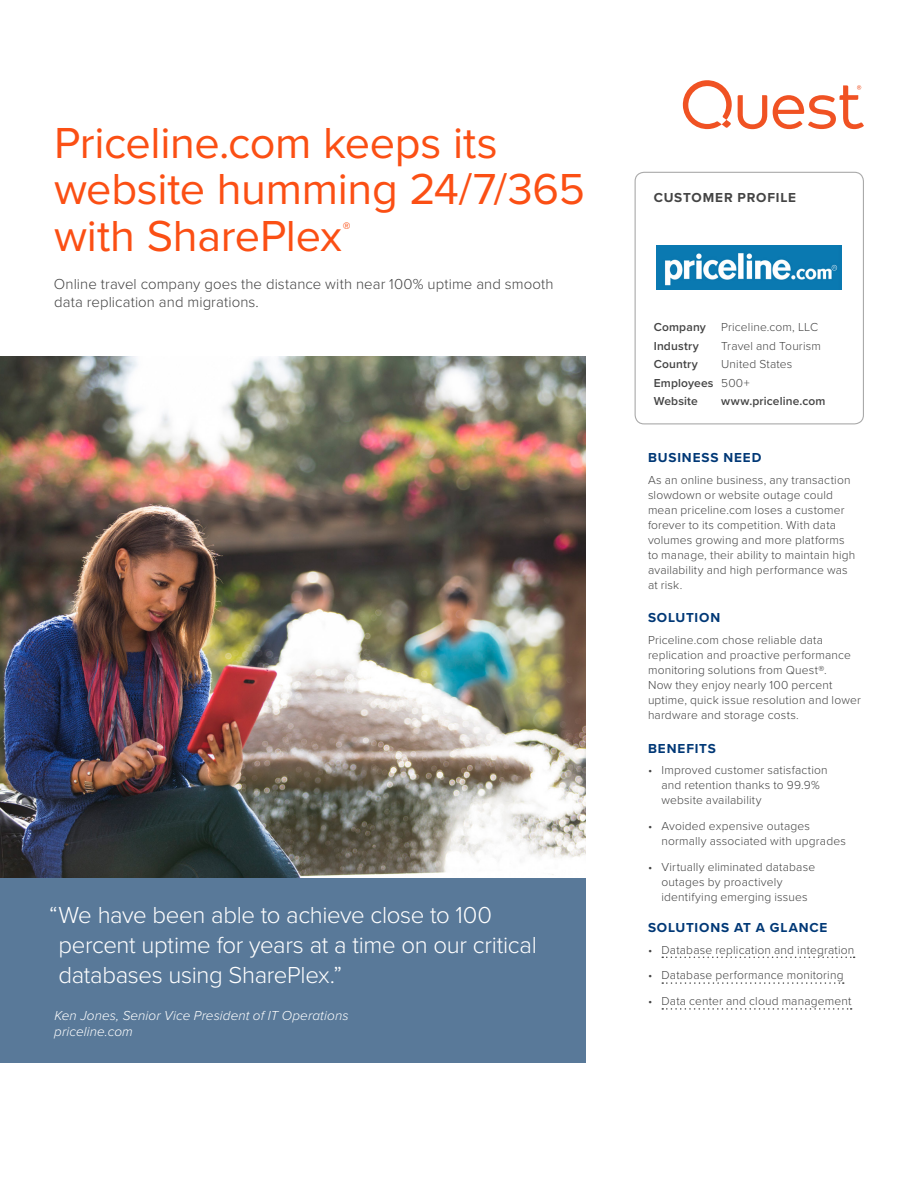
<style>
.page{position:relative;width:918px;height:1188px;background:#fff}
.page>*{position:absolute;margin:0;border:0;box-sizing:border-box;transform-origin:0 0}
.t1{font:45px/46.5px "Proxima Nova";letter-spacing:-.005em;color:#fb4f14}
.t2{font:300 24px/30px "Proxima Nova";letter-spacing:-.015em;color:#fff}
.t3{font:15.75px "Proxima Nova";color:#fb4f14}
.t4{font:300 15px/18px "Proxima Nova";letter-spacing:.005em;color:#444}
.t5{font:italic 300 13.5px/16.2px "Proxima Nova";letter-spacing:.005em;color:#fff}
.t6{font:700 13.5px "Proxima Nova";letter-spacing:.065em;color:#003876}
.t7{font:700 13.5px "Proxima Nova";letter-spacing:.06em;color:#444}
.t8{font:300 12px/15px "Proxima Nova";letter-spacing:.015em;color:#444}
.t9{font:600 12px "Proxima Nova";letter-spacing:.015em;color:#444}
.s1{font-weight:600}
</style>
<div class="page">
<svg style="left:738px;top:95px;width:29px;height:34px"></svg>
<svg style="left:773px;top:85px;width:91px;height:44px"></svg>
<svg style="left:683px;top:80px;width:49px;height:49px"></svg>
<svg style="left:662px;top:957px;width:193px;height:1px"></svg>
<svg style="left:662px;top:982px;width:182px;height:2px"></svg>
<svg style="left:662px;top:1008px;width:190px;height:2px"></svg>
<div style="left:0;top:878px;width:585px;height:185px;background:#597999"></div>
<img style="left:0;top:357px;width:585px;height:521px">
<div style="left:635px;top:172px;width:229px;height:252px;border:1px solid #aaa;border-radius:9px"></div>
<img style="left:657px;top:246px;width:184px;height:43px">
<h1 class="t1" style="left:54px;top:118px;width:533px">Priceline.com keeps its website humming 24/7/365 with SharePlex</h1>
<h3 class="t3" style="left:343px;top:216px;width:9px">®</h3>
<p class="t4" style="left:54px;top:275px;width:501px">Online travel company goes the distance with near 100% uptime and smooth data replication and migrations.</p>
<h2 class="t2" style="left:58px;top:899px;width:480px;text-indent:-9px">“We have been able to achieve close to 100 percent uptime for years at a time on our critical databases using SharePlex.”</h2>
<p class="t5" style="left:54px;top:1007px;width:296px">Ken Jones, Senior Vice President of IT Operations priceline.com</p>
<p class="t7" style="left:654px;top:187px;width:144px">CUSTOMER PROFILE</p>
<p class="t9" style="left:654px;top:318px;width:54px">Company</p>
<p class="t8" style="left:721px;top:319px;width:98px">Priceline.com, LLC</p>
<p class="t9" style="left:654px;top:337px;width:47px">Industry</p>
<p class="t8" style="left:721px;top:338px;width:101px">Travel and Tourism</p>
<p class="t9" style="left:654px;top:355px;width:46px">Country</p>
<p class="t8" style="left:654px;top:355px;width:140px;line-height:18.5px;text-indent:68px">United States<br><span class="s1">Employees</span> 500+<br><span class="s1">Website</span></p>
<p class="t9" style="left:721px;top:392px;width:106px">www.priceline.com</p>
<p class="t6" style="left:648px;top:448px;width:115px">BUSINESS NEED</p>
<p class="t8" style="left:648px;top:472px;width:209px">As an online business, any transaction slowdown or website outage could mean priceline.com loses a customer forever to its competition. With data volumes growing and more platforms to manage, their ability to maintain high availability and high performance was at risk.</p>
<p class="t6" style="left:648px;top:608px;width:74px">SOLUTION</p>
<p class="t8" style="left:648px;top:632px;width:214px">Priceline.com chose reliable data replication and proactive performance monitoring solutions from Quest®.<br>Now they enjoy nearly 100 percent uptime, quick issue resolution and lower hardware and storage costs.</p>
<p class="t6" style="left:648px;top:738px;width:70px">BENEFITS</p>
<p class="t8" style="left:662px;top:762px;width:168px;text-indent:-14px">• Improved customer satisfaction and retention thanks to 99.9% website availability</p>
<p class="t8" style="left:662px;top:818px;width:186px;text-indent:-14px">• Avoided expensive outages normally associated with upgrades</p>
<p class="t8" style="left:662px;top:859px;width:155px;text-indent:-14px">• Virtually eliminated database outages by proactively identifying emerging issues</p>
<p class="t6" style="left:648px;top:917px;width:181px">SOLUTIONS AT A GLANCE</p>
<p class="t8" style="left:648px;top:942px;width:208px">• Database replication and integration</p>
<p class="t8" style="left:648px;top:967px;width:197px">• Database performance monitoring</p>
<p class="t8" style="left:648px;top:993px;width:205px">• Data center and cloud management</p>
</div>
